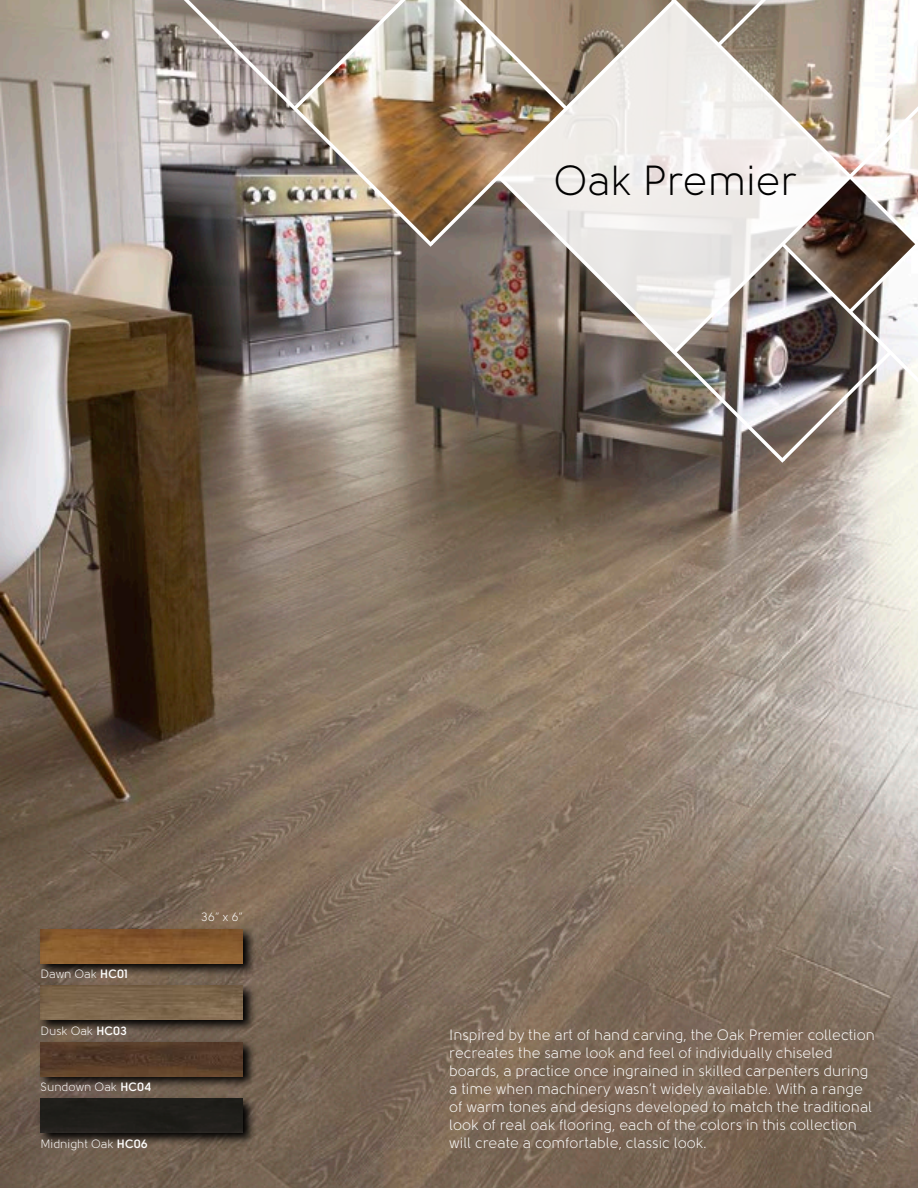
<style>
.page{position:relative;width:918px;height:1188px;background:#fff}
.page>*{position:absolute;margin:0;border:0;box-sizing:border-box;transform-origin:0 0}
.t1{font:42px "Solomon";color:#000}
.t2{font:15px/18px "Solomon";color:#fff}
.t3{font:12px "Solomon";color:#fff}
.s1{font-weight:700}
</style>
<div class="page">
<img style="left:0;top:0;width:918px;height:1188px">
<svg style="left:679px;top:0;width:239px;height:177px"></svg>
<svg style="left:437px;top:0;width:242px;height:249px;background:#c3b5a7"></svg>
<svg style="left:715px;top:0;width:75px;height:49px;background:#95897a"></svg>
<img style="left:788px;top:177px;width:130px;height:288px">
<img style="left:138px;top:0;width:299px;height:250px">
<img style="left:289px;top:0;width:282px;height:114px">
<svg style="left:494px;top:172px;width:294px;height:294px;background:#9e958f"></svg>
<svg style="left:37px;top:1038px;width:219px;height:51px;background:#56483c"></svg>
<img style="left:40px;top:1042px;width:203px;height:34px">
<svg style="left:37px;top:982px;width:219px;height:50px;background:#514438"></svg>
<img style="left:40px;top:986px;width:203px;height:34px">
<svg style="left:37px;top:926px;width:219px;height:50px;background:#564739"></svg>
<img style="left:41px;top:929px;width:202px;height:34px">
<svg style="left:37px;top:1095px;width:219px;height:50px;background:#4a3f35"></svg>
<div style="left:40px;top:1099px;width:203px;height:33px;background:#1f1e1a"></div>
<p class="t1" style="left:553px;top:158px;width:245px">Oak Premier</p>
<p class="t3" style="left:40px;top:968px;width:89px">Dawn Oak <span class="s1">HC01</span></p>
<p class="t3" style="left:40px;top:1024px;width:88px">Dusk Oak <span class="s1">HC03</span></p>
<p class="t3" style="left:40px;top:1080px;width:112px">Sundown Oak <span class="s1">HC04</span></p>
<p class="t3" style="left:40px;top:1137px;width:109px">Midnight Oak <span class="s1">HC06</span></p>
<p class="t3" style="left:201px;top:910px;width:43px">36” x 6”</p>
<p class="t2" style="left:449px;top:1025px;width:427px">Inspired by the art of hand carving, the Oak Premier collection recreates the same look and feel of individually chiseled boards, a practice once ingrained in skilled carpenters during a time when machinery wasn’t widely available. With a range of warm tones and designs developed to match the traditional look of real oak flooring, each of the colors in this collection will create a comfortable, classic look.</p>
</div>
